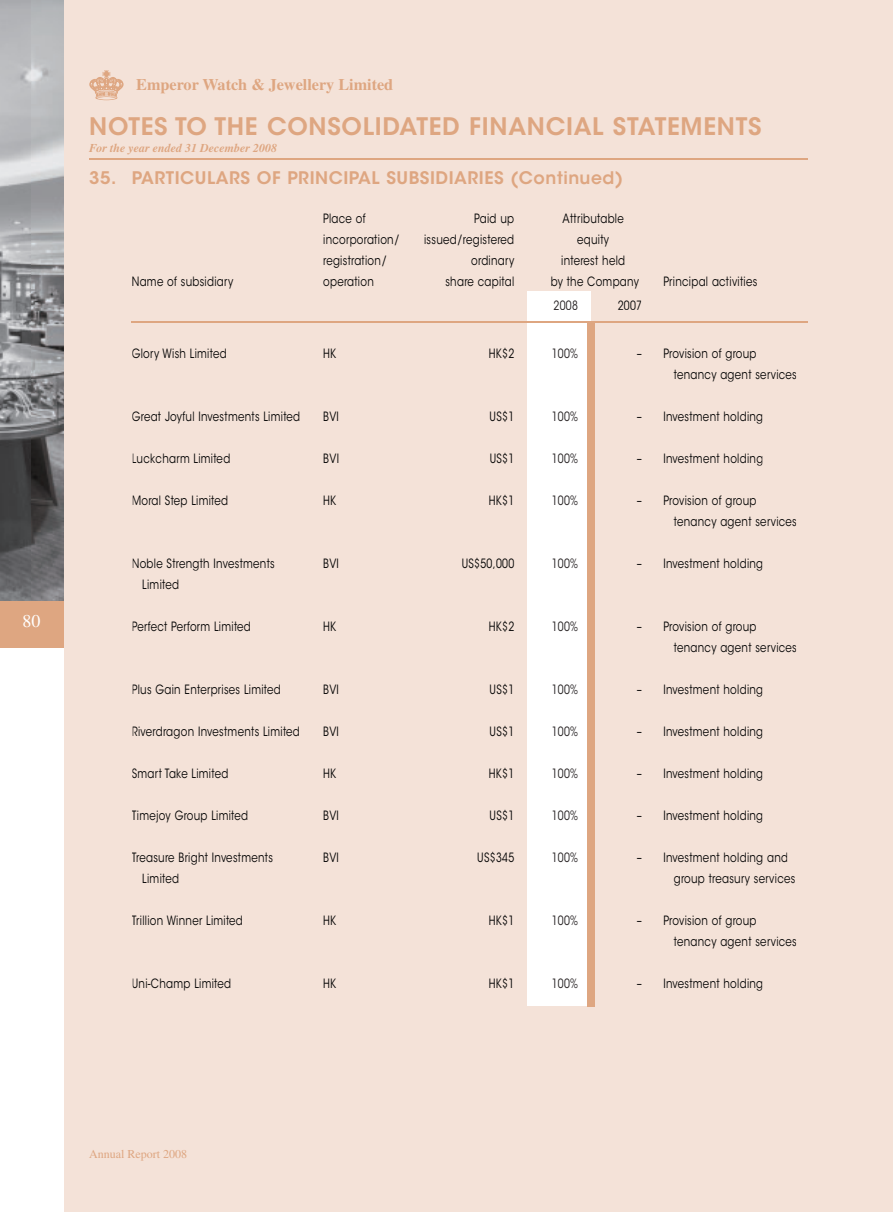
<style>
.page{position:relative;width:893px;height:1212px;background:#fff}
.page>*{position:absolute;margin:0;border:0;box-sizing:border-box;transform-origin:0 0}
.t1{font:600 24px "ITC Avant Garde Std";letter-spacing:.03em;color:#dea681}
.t2{font:18px "Times LT Std";color:#fff}
.t3{font:600 17.25px "ITC Avant Garde Std";letter-spacing:.03em;color:#dea681}
.t4{font:700 16.2px "Times LT Std";color:#dea681}
.t5{font:12.75px "ITC Avant Garde Std";letter-spacing:.03em;color:#030303;scale:.8 1}
.t6{font:12.75px "ITC Avant Garde Std";letter-spacing:.03em;color:#231f20;scale:.8 1}
.t7{font:italic 700 12px "Times LT Std";color:#dea681}
.t8{font:12px "Times LT Std";color:#dea681}
</style>
<div class="page">
<div style="left:31px;top:0;width:862px;height:1212px;background:#f4e2d8"></div>
<div style="left:0;top:634px;width:64px;height:578px;background:#fff"></div>
<img style="left:0;top:0;width:64px;height:601px">
<div style="left:0;top:601px;width:64px;height:46px;background:#dea681"></div>
<svg style="left:89px;top:70px;width:35px;height:30px"></svg>
<hr style="left:89px;top:159px;width:719px;height:1px;background:#dea681">
<div style="left:527px;top:292px;width:64px;height:714px;background:#fff"></div>
<hr style="left:132px;top:322px;width:676px;height:1px;background:#dea681">
<div style="left:587px;top:323px;width:8px;height:683px;background:#dea681"></div>
<h2 class="t2" style="left:22px;top:610px;width:19px">80</h2>
<p class="t4" style="left:136px;top:75px;width:259px">Emperor Watch &amp; Jewellery Limited</p>
<h1 class="t1" style="left:89px;top:112px;width:674px">NOTES TO THE CONSOLIDATED FINANCIAL STATEMENTS</h1>
<p class="t7" style="left:89px;top:141px;width:189px">For the year ended 31 December 2008</p>
<h3 class="t3" style="left:89px;top:168px;width:535px">35. PARTICULARS OF PRINCIPAL SUBSIDIARIES (Continued)</h3>
<p class="t5" style="left:323px;top:211px;width:55px">Place of</p>
<p class="t5" style="left:474px;top:211px;width:52px">Paid up</p>
<p class="t5" style="left:563px;top:211px;width:78px">Attributable</p>
<p class="t5" style="left:323px;top:232px;width:97px">incorporation/</p>
<p class="t5" style="left:424px;top:232px;width:114px">issued/registered</p>
<p class="t5" style="left:577px;top:232px;width:41px">equity</p>
<p class="t5" style="left:323px;top:253px;width:81px">registration/</p>
<p class="t5" style="left:471px;top:253px;width:55px">ordinary</p>
<p class="t5" style="left:561px;top:253px;width:81px">interest held</p>
<p class="t5" style="left:132px;top:274px;width:128px">Name of subsidiary</p>
<p class="t5" style="left:323px;top:274px;width:65px">operation</p>
<p class="t5" style="left:445px;top:274px;width:88px">share capital</p>
<p class="t5" style="left:551px;top:274px;width:112px">by the Company</p>
<p class="t5" style="left:663px;top:274px;width:119px">Principal activities</p>
<p class="t5" style="left:618px;top:298px;width:32px">2007</p>
<p class="t6" style="left:554px;top:298px;width:32px">2008</p>
<p class="t5" style="left:132px;top:346px;width:120px">Glory Wish Limited</p>
<p class="t5" style="left:323px;top:346px;width:18px">HK</p>
<p class="t5" style="left:489px;top:346px;width:33px">HK$2</p>
<p class="t5" style="left:637px;top:346px;width:151px">– Provision of group</p>
<p class="t6" style="left:552px;top:346px;width:34px">100%</p>
<p class="t5" style="left:674px;top:367px;width:155px">tenancy agent services</p>
<p class="t5" style="left:132px;top:409px;width:212px">Great Joyful Investments Limited</p>
<p class="t5" style="left:323px;top:409px;width:21px">BVI</p>
<p class="t5" style="left:490px;top:409px;width:32px">US$1</p>
<p class="t5" style="left:637px;top:409px;width:160px">– Investment holding</p>
<p class="t6" style="left:552px;top:409px;width:34px">100%</p>
<p class="t5" style="left:132px;top:451px;width:125px">Luckcharm Limited</p>
<p class="t5" style="left:323px;top:451px;width:21px">BVI</p>
<p class="t5" style="left:490px;top:451px;width:32px">US$1</p>
<p class="t5" style="left:637px;top:451px;width:160px">– Investment holding</p>
<p class="t6" style="left:552px;top:451px;width:34px">100%</p>
<p class="t5" style="left:132px;top:493px;width:122px">Moral Step Limited</p>
<p class="t5" style="left:323px;top:493px;width:18px">HK</p>
<p class="t5" style="left:489px;top:493px;width:33px">HK$1</p>
<p class="t5" style="left:637px;top:493px;width:151px">– Provision of group</p>
<p class="t6" style="left:552px;top:493px;width:34px">100%</p>
<p class="t5" style="left:674px;top:514px;width:155px">tenancy agent services</p>
<p class="t5" style="left:132px;top:556px;width:180px">Noble Strength Investments</p>
<p class="t5" style="left:323px;top:556px;width:21px">BVI</p>
<p class="t5" style="left:462px;top:556px;width:67px">US$50,000</p>
<p class="t5" style="left:637px;top:556px;width:160px">– Investment holding</p>
<p class="t6" style="left:552px;top:556px;width:34px">100%</p>
<p class="t5" style="left:142px;top:577px;width:47px">Limited</p>
<p class="t5" style="left:132px;top:619px;width:150px">Perfect Perform Limited</p>
<p class="t5" style="left:323px;top:619px;width:18px">HK</p>
<p class="t5" style="left:489px;top:619px;width:33px">HK$2</p>
<p class="t5" style="left:637px;top:619px;width:151px">– Provision of group</p>
<p class="t6" style="left:552px;top:619px;width:34px">100%</p>
<p class="t5" style="left:674px;top:640px;width:155px">tenancy agent services</p>
<p class="t5" style="left:132px;top:682px;width:188px">Plus Gain Enterprises Limited</p>
<p class="t5" style="left:323px;top:682px;width:21px">BVI</p>
<p class="t5" style="left:490px;top:682px;width:32px">US$1</p>
<p class="t5" style="left:637px;top:682px;width:160px">– Investment holding</p>
<p class="t6" style="left:552px;top:682px;width:34px">100%</p>
<p class="t5" style="left:132px;top:724px;width:212px">Riverdragon Investments Limited</p>
<p class="t5" style="left:323px;top:724px;width:21px">BVI</p>
<p class="t5" style="left:490px;top:724px;width:32px">US$1</p>
<p class="t5" style="left:637px;top:724px;width:160px">– Investment holding</p>
<p class="t6" style="left:552px;top:724px;width:34px">100%</p>
<p class="t5" style="left:132px;top:766px;width:122px">Smart Take Limited</p>
<p class="t5" style="left:323px;top:766px;width:18px">HK</p>
<p class="t5" style="left:489px;top:766px;width:33px">HK$1</p>
<p class="t5" style="left:637px;top:766px;width:160px">– Investment holding</p>
<p class="t6" style="left:552px;top:766px;width:34px">100%</p>
<p class="t5" style="left:132px;top:808px;width:147px">Timejoy Group Limited</p>
<p class="t5" style="left:323px;top:808px;width:21px">BVI</p>
<p class="t5" style="left:490px;top:808px;width:32px">US$1</p>
<p class="t5" style="left:637px;top:808px;width:160px">– Investment holding</p>
<p class="t6" style="left:552px;top:808px;width:34px">100%</p>
<p class="t5" style="left:132px;top:850px;width:178px">Treasure Bright Investments</p>
<p class="t5" style="left:323px;top:850px;width:21px">BVI</p>
<p class="t5" style="left:477px;top:850px;width:48px">US$345</p>
<p class="t5" style="left:637px;top:850px;width:191px">– Investment holding and</p>
<p class="t6" style="left:552px;top:850px;width:34px">100%</p>
<p class="t5" style="left:142px;top:871px;width:47px">Limited</p>
<p class="t5" style="left:674px;top:871px;width:153px">group treasury services</p>
<p class="t5" style="left:132px;top:913px;width:140px">Trillion Winner Limited</p>
<p class="t5" style="left:323px;top:913px;width:18px">HK</p>
<p class="t5" style="left:489px;top:913px;width:33px">HK$1</p>
<p class="t5" style="left:637px;top:913px;width:151px">– Provision of group</p>
<p class="t6" style="left:552px;top:913px;width:34px">100%</p>
<p class="t5" style="left:674px;top:934px;width:155px">tenancy agent services</p>
<p class="t5" style="left:132px;top:976px;width:126px">Uni-Champ Limited</p>
<p class="t5" style="left:323px;top:976px;width:18px">HK</p>
<p class="t5" style="left:489px;top:976px;width:33px">HK$1</p>
<p class="t5" style="left:637px;top:976px;width:160px">– Investment holding</p>
<p class="t6" style="left:552px;top:976px;width:34px">100%</p>
<p class="t8" style="left:89px;top:1147px;width:99px">Annual Report 2008</p>
</div>
